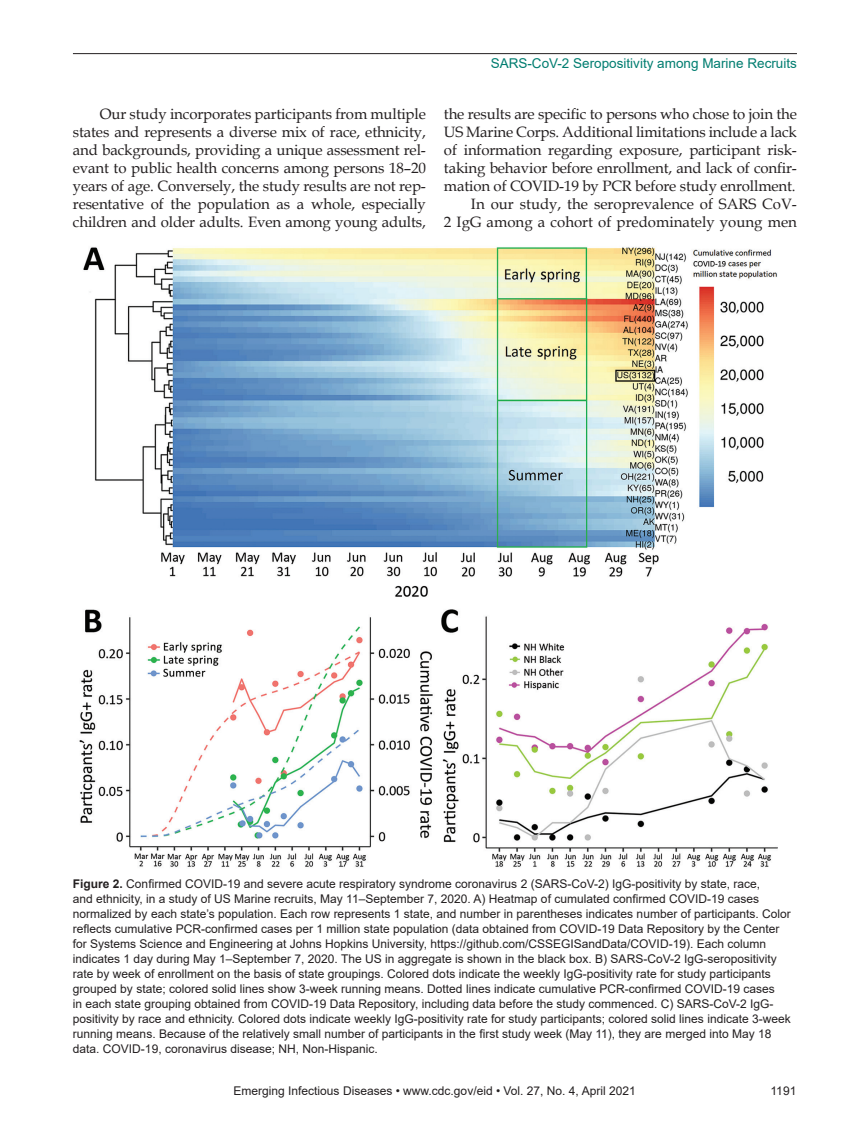
<style>
.page{position:relative;width:851px;height:1134px;background:#fff}
.page>*{position:absolute;margin:0;border:0;box-sizing:border-box;transform-origin:0 0}
.t1{font:15px/18px "Book Antiqua";letter-spacing:-.01em;color:#231f20;text-align:justify}
.t2{font:13.5px "Arial";color:#007d70}
.t3{font:12px/15px "Arial";color:#231f20}
.s1{font-weight:700}
</style>
<div class="page">
<hr style="left:73px;top:53px;width:723px;height:1px;background:#231f20">
<img style="left:79px;top:247px;width:699px;height:620px">
<p class="t2" style="left:490px;top:54px;width:308px">SARS-CoV-2 Seropositivity among Marine Recruits</p>
<p class="t1" style="left:73px;top:104px;width:354px;text-indent:27px">Our study incorporates participants from multiple states and represents a diverse mix of race, ethnicity, and backgrounds, providing a unique assessment rel&shy;evant to public health concerns among persons 18–20 years of age. Conversely, the study results are not rep&shy;resentative of the population as a whole, especially children and older adults. Even among young adults,</p>
<p class="t1" style="left:444px;top:104px;width:354px;text-align:right">the results are specific to persons who chose to join the US Marine Corps. Additional limitations include a lack of information regarding exposure, participant risk&shy;taking behavior before enrollment, and lack of confir&shy;mation of COVID-19 by PCR before study enrollment.<br>In our study, the seroprevalence of SARS CoV-<br>2 IgG among a cohort of predominately young men</p>
<p class="t3" style="left:73px;top:877px;width:719px"><span class="s1">Figure 2.</span> Confirmed COVID-19 and severe acute respiratory syndrome coronavirus 2 (SARS-CoV-2) IgG-positivity by state, race,<br>and ethnicity, in a study of US Marine recruits, May 11–September 7, 2020. A) Heatmap of cumulated confirmed COVID-19 cases normalized by each state’s population. Each row represents 1 state, and number in parentheses indicates number of participants. Color reflects cumulative PCR-confirmed cases per 1 million state population (data obtained from COVID-19 Data Repository by the Center for Systems Science and Engineering at Johns Hopkins University, https://github.com/CSSEGISandData/COVID-19). Each column indicates 1 day during May 1–September 7, 2020. The US in aggregate is shown in the black box. B) SARS-CoV-2 IgG-seropositivity rate by week of enrollment on the basis of state groupings. Colored dots indicate the weekly IgG-positivity rate for study participants grouped by state; colored solid lines show 3-week running means. Dotted lines indicate cumulative PCR-confirmed COVID-19 cases<br>in each state grouping obtained from COVID-19 Data Repository, including data before the study commenced. C) SARS-CoV-2 IgG&shy;positivity by race and ethnicity. Colored dots indicate weekly IgG-positivity rate for study participants; colored solid lines indicate 3-week running means. Because of the relatively small number of participants in the first study week (May 11), they are merged into May 18 data. COVID-19, coronavirus disease; NH, Non-Hispanic.</p>
<p class="t3" style="left:233px;top:1084px;width:403px">Emerging Infectious Diseases • www.cdc.gov/eid • Vol. 27, No. 4, April 2021</p>
<p class="t3" style="left:770px;top:1084px;width:27px">1191</p>
</div>
